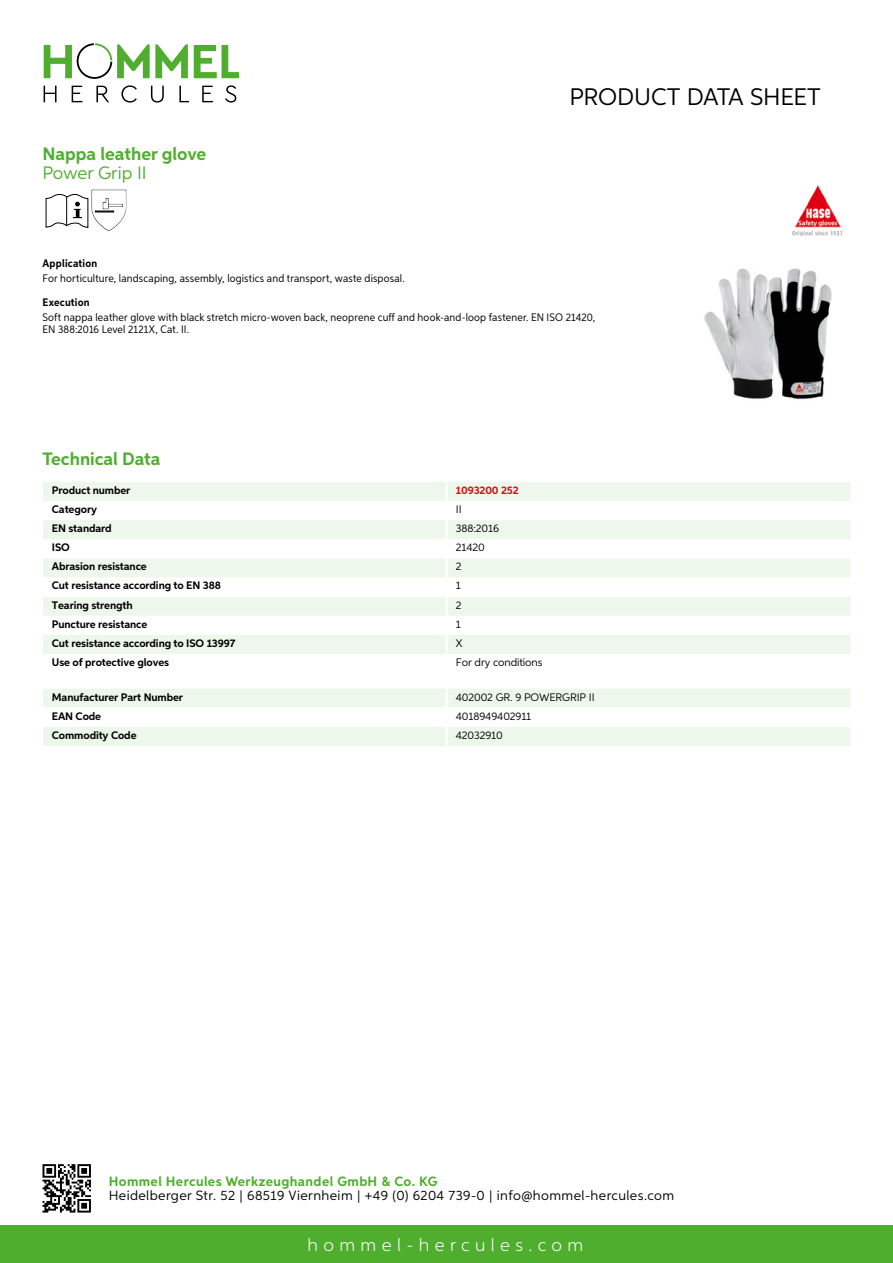
<style>
.page{position:relative;width:893px;height:1263px;background:#fff}
.page>*{position:absolute;margin:0;border:0;box-sizing:border-box;transform-origin:0 0}
.t1{font:24px "Aspira";letter-spacing:-.01em;color:#000}
.t2{font:700 18px "Aspira";color:#50ae2f}
.t3{font:300 18px "Aspira";letter-spacing:.3em;color:#fff}
.t4{font:18px "Aspira";color:#50ae2f}
.t5{font:13.5px "Aspira";letter-spacing:.03em;color:#000}
.t6{font:700 13.5px "Aspira";letter-spacing:.03em;color:#50ae2f}
.t7{font:700 10.95px "Aspira";letter-spacing:-.01em;color:#000}
.t8{font:10.95px/12px "Aspira Nar";letter-spacing:.015em;color:#000}
.t9{font:10.95px "Aspira";letter-spacing:-.01em;color:#000}
.t10{font:700 10.95px "Aspira Nar";letter-spacing:.015em;color:#000}
.t11{font:700 10.95px "Aspira";letter-spacing:-.01em;color:#cd1013}
</style>
<div class="page">
<div style="left:0;top:1226px;width:893px;height:37px;background:#50ae2f"></div>
<svg style="left:43px;top:1164px;width:48px;height:48px"></svg>
<svg style="left:194px;top:45px;width:45px;height:33px"></svg>
<svg style="left:44px;top:43px;width:144px;height:36px"></svg>
<svg style="left:44px;top:86px;width:13px;height:16px"></svg>
<svg style="left:72px;top:86px;width:10px;height:16px"></svg>
<svg style="left:96px;top:86px;width:13px;height:16px"></svg>
<svg style="left:121px;top:85px;width:16px;height:18px"></svg>
<svg style="left:151px;top:86px;width:13px;height:17px"></svg>
<svg style="left:179px;top:86px;width:10px;height:16px"></svg>
<svg style="left:202px;top:86px;width:11px;height:16px"></svg>
<svg style="left:225px;top:85px;width:11px;height:18px"></svg>
<div style="left:43px;top:482px;width:807px;height:19px;background:#eef7eb"></div>
<svg style="left:43px;top:520px;width:807px;height:134px;fill:#eef7eb"></svg>
<hr style="left:445px;top:482px;width:3px;height:19px;background:#fff">
<hr style="left:445px;top:520px;width:3px;height:19px;background:#fff">
<hr style="left:445px;top:539px;width:3px;height:19px;background:#fff">
<hr style="left:445px;top:558px;width:3px;height:19px;background:#fff">
<hr style="left:445px;top:577px;width:3px;height:20px;background:#fff">
<hr style="left:445px;top:597px;width:3px;height:19px;background:#fff">
<hr style="left:445px;top:616px;width:3px;height:19px;background:#fff">
<hr style="left:445px;top:635px;width:3px;height:19px;background:#fff">
<svg style="left:43px;top:689px;width:807px;height:57px"></svg>
<hr style="left:445px;top:727px;width:3px;height:19px;background:#fff">
<svg style="left:46px;top:193px;width:42px;height:35px"></svg>
<img style="left:91px;top:189px;width:8px;height:35px">
<img style="left:704px;top:268px;width:128px;height:132px">
<img style="left:792px;top:185px;width:50px;height:50px">
<h2 class="t2" style="left:43px;top:142px;width:165px">Nappa leather glove</h2>
<h2 class="t4" style="left:43px;top:162px;width:106px">Power Grip II</h2>
<h1 class="t1" style="left:569px;top:82px;width:253px">Product data sh eet</h1>
<p class="t10" style="left:43px;top:257px;width:56px">Application</p>
<p class="t8" style="left:43px;top:273px;width:364px">For horticulture, landscaping, assembly, logistics and transport, waste disposal.</p>
<p class="t10" style="left:43px;top:295px;width:49px">Execution</p>
<p class="t8" style="left:43px;top:311px;width:554px">Soft nappa leather glove with black stretch micro-woven back, neoprene cuff and hook-and-loop fastener. EN ISO 21420,<br>EN 388:2016 Level 2121X, Cat. II.</p>
<h2 class="t2" style="left:43px;top:448px;width:120px">Technical Data</h2>
<p class="t7" style="left:52px;top:483px;width:80px">Product number</p>
<p class="t11" style="left:456px;top:483px;width:64px">1093200 252</p>
<p class="t7" style="left:52px;top:502px;width:47px">Category</p>
<p class="t9" style="left:456px;top:502px;width:7px">II</p>
<p class="t7" style="left:52px;top:521px;width:61px">EN standard</p>
<p class="t9" style="left:456px;top:522px;width:45px">388:2016</p>
<p class="t7" style="left:52px;top:541px;width:19px">ISO</p>
<p class="t9" style="left:456px;top:541px;width:30px">21420</p>
<p class="t7" style="left:52px;top:560px;width:97px">Abrasion resistance</p>
<p class="t9" style="left:456px;top:560px;width:7px">2</p>
<p class="t7" style="left:52px;top:579px;width:171px">Cut resistance according to EN 388</p>
<p class="t9" style="left:456px;top:579px;width:7px">1</p>
<p class="t7" style="left:52px;top:598px;width:82px">Tearing strength</p>
<p class="t9" style="left:456px;top:598px;width:7px">2</p>
<p class="t7" style="left:52px;top:617px;width:97px">Puncture resistance</p>
<p class="t9" style="left:456px;top:617px;width:7px">1</p>
<p class="t7" style="left:52px;top:636px;width:185px">Cut resistance according to ISO 13997</p>
<p class="t9" style="left:456px;top:636px;width:8px">X</p>
<p class="t7" style="left:52px;top:655px;width:119px">Use of protective gloves</p>
<p class="t9" style="left:456px;top:655px;width:88px">For dry conditions</p>
<p class="t7" style="left:52px;top:690px;width:133px">Manufacturer Part Number</p>
<p class="t9" style="left:456px;top:690px;width:140px">402002 GR. 9 POWERGRIP II</p>
<p class="t7" style="left:52px;top:709px;width:51px">EAN Code</p>
<p class="t9" style="left:456px;top:709px;width:77px">4018949402911</p>
<p class="t7" style="left:52px;top:728px;width:86px">Commodity Code</p>
<p class="t9" style="left:456px;top:728px;width:48px">42032910</p>
<p class="t6" style="left:109px;top:1172px;width:330px">Hommel Hercules Werkzeughandel GmbH &amp; Co. KG</p>
<p class="t5" style="left:109px;top:1187px;width:567px">Heidelberger Str. 52 | 68519 Viernheim | +49 (0) 6204 739-0 | info@hommel-hercules.com</p>
<h2 class="t3" style="left:307px;top:1234px;width:277px">hommel-hercules.com</h2>
</div>
